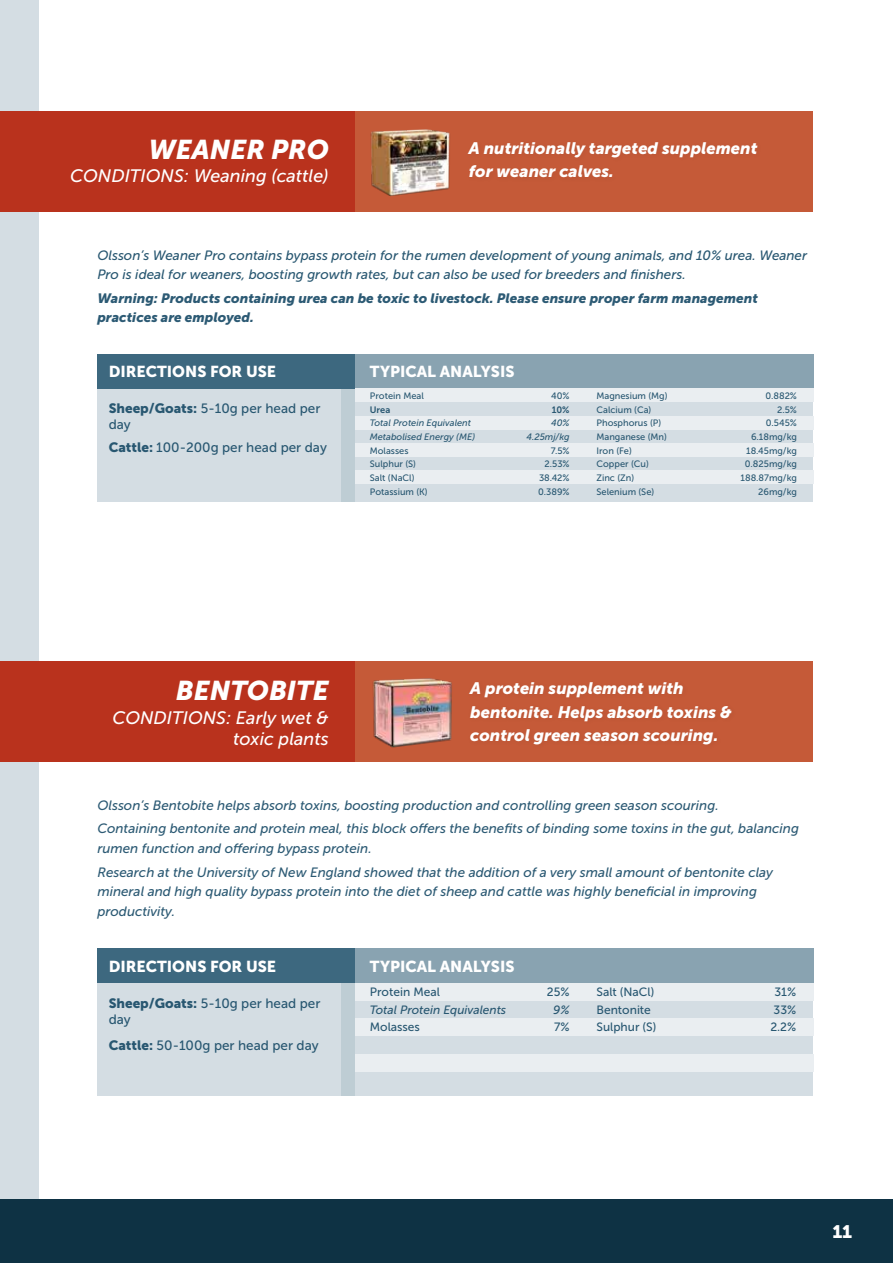
<style>
.page{position:relative;width:893px;height:1263px;background:#fff}
.page>*{position:absolute;margin:0;border:0;box-sizing:border-box;transform-origin:0 0}
.t1{font:italic 27px "Museo Sans 900";color:#fff}
.t2{font:italic 18px/21.6px "Museo Sans 500";color:#fff;text-align:right}
.t3{font:18px "Museo Sans 900";color:#fff}
.t4{font:italic 16.5px/23.7px "Museo Sans 900";color:#fff}
.t5{font:15.75px "Museo Sans 900";color:#fff}
.t6{font:italic 13.5px/23.7px "Museo Sans 500";color:#2c5a74}
.t7{font:italic 13.5px/19.5px "Museo Sans 500";color:#285771}
.t8{font:13.5px/16.2px "Museo Sans 500";color:#285771}
.t9{font:italic 13.5px/19.5px "Museo Sans 900";color:#2c5a74}
.t10{font:12px/17.7px "Museo Sans 500";color:#285771}
.t11{font:italic 12px "Museo Sans 500";color:#285771}
.t12{font:9.3px/13.6px "Museo Sans 500";color:#285771;text-align:right}
.t13{font:italic 9.3px/13.6px "Museo Sans 500";color:#285771;text-align:right}
.t14{font:9.3px "Museo Sans 700";color:#285771}
.s1{font-family:"Museo Sans 900"}
</style>
<div class="page">
<div style="left:0;top:0;width:38px;height:651px;background:#d4dde3"></div>
<div style="left:0;top:651px;width:38px;height:548px;background:#d4dde3"></div>
<div style="left:0;top:111px;width:355px;height:101px;background:#b9321d"></div>
<div style="left:355px;top:111px;width:458px;height:101px;background:#c55a38"></div>
<img style="left:370px;top:129px;width:80px;height:67px">
<div style="left:97px;top:354px;width:716px;height:148px;background:#d4dde3"></div>
<div style="left:355px;top:354px;width:458px;height:35px;background:#89a3b1"></div>
<div style="left:341px;top:378px;width:14px;height:124px;background:#becdd4"></div>
<div style="left:97px;top:354px;width:258px;height:35px;background:#3d687f"></div>
<div style="left:355px;top:389px;width:458px;height:13px;background:#eaeef1"></div>
<div style="left:355px;top:416px;width:458px;height:13px;background:#eaeef1"></div>
<div style="left:355px;top:443px;width:458px;height:14px;background:#eaeef1"></div>
<div style="left:355px;top:470px;width:458px;height:14px;background:#eaeef1"></div>
<div style="left:0;top:661px;width:355px;height:101px;background:#b9321d"></div>
<div style="left:355px;top:661px;width:458px;height:101px;background:#c55a38"></div>
<div style="left:97px;top:948px;width:716px;height:148px;background:#d4dde3"></div>
<div style="left:355px;top:983px;width:458px;height:18px;background:#eaeef1"></div>
<div style="left:355px;top:1018px;width:458px;height:18px;background:#eaeef1"></div>
<div style="left:355px;top:1054px;width:458px;height:17px;background:#eaeef1"></div>
<div style="left:355px;top:948px;width:458px;height:35px;background:#89a3b1"></div>
<div style="left:341px;top:973px;width:14px;height:123px;background:#becdd4"></div>
<div style="left:97px;top:948px;width:258px;height:35px;background:#3d687f"></div>
<img style="left:372px;top:678px;width:80px;height:70px">
<div style="left:0;top:1199px;width:893px;height:64px;background:#0e3244"></div>
<h1 class="t1" style="left:149px;top:134px;width:182px">WEANER PRO</h1>
<h2 class="t2" style="left:70px;top:165px;width:260px">CONDITIONS: Weaning (cattle)</h2>
<p class="t4" style="left:469px;top:136px;width:290px">A nutritionally targeted supplement for weaner calves.</p>
<p class="t7" style="left:97px;top:245px;width:711px">Olsson’s Weaner Pro contains bypass protein for the rumen development of young animals, and 10% urea. Weaner<br>Pro is ideal for weaners, boosting growth rates, but can also be used for breeders and finishers.</p>
<p class="t9" style="left:97px;top:288px;width:662px">Warning: Products containing urea can be toxic to livestock. Please ensure proper farm management practices are employed.</p>
<p class="t5" style="left:109px;top:363px;width:169px">DIRECTIONS FOR USE</p>
<p class="t5" style="left:370px;top:363px;width:146px">TYPICAL ANALYSIS</p>
<p class="t8" style="left:109px;top:400px;width:213px"><span class="s1">Sheep/Goats:</span> 5-10g per head per day</p>
<p class="t8" style="left:109px;top:439px;width:220px"><span class="s1">Cattle:</span> 100-200g per head per day</p>
<p class="t12" style="left:370px;top:389px;width:56px">Protein Meal</p>
<p class="t14" style="left:370px;top:404px;width:22px">Urea</p>
<p class="t13" style="left:370px;top:416px;width:107px;text-align:left">Total Protein Equivalent<br>Metabolised Energy (ME)</p>
<p class="t12" style="left:370px;top:444px;width:59px;text-align:left">Molasses<br>Sulphur (S)<br>Salt (NaCl)<br>Potassium (K)</p>
<p class="t12" style="left:551px;top:389px;width:20px">40%</p>
<p class="t14" style="left:552px;top:404px;width:19px">10%</p>
<p class="t13" style="left:527px;top:416px;width:45px">40%<br>4.25mj/kg</p>
<p class="t12" style="left:538px;top:444px;width:33px">7.5%<br>2.53%<br>38.42%<br>0.389%</p>
<p class="t12" style="left:596px;top:389px;width:73px;text-align:left">Magnesium (Mg)<br>Calcium (Ca)<br>Phosphorus (P)<br>Manganese (Mn)<br>Iron (Fe)<br>Copper (Cu)<br>Zinc (Zn)<br>Selenium (Se)</p>
<p class="t12" style="left:740px;top:389px;width:58px">0.882%<br>2.5%<br>0.545%<br>6.18mg/kg<br>18.45mg/kg<br>0.825mg/kg<br>188.87mg/kg<br>26mg/kg</p>
<h1 class="t1" style="left:176px;top:675px;width:154px">BENTOBITE</h1>
<h2 class="t2" style="left:112px;top:707px;width:218px">CONDITIONS: Early wet &amp; toxic plants</h2>
<p class="t4" style="left:470px;top:676px;width:263px">A protein supplement with bentonite. Helps absorb toxins &amp; control green season scouring.</p>
<p class="t6" style="left:97px;top:793px;width:703px">Olsson’s Bentobite helps absorb toxins, boosting production and controlling green season scouring.<br>Containing bentonite and protein meal, this block offers the benefits of binding some toxins in the gut, balancing</p>
<p class="t6" style="left:97px;top:836px;width:677px">rumen function and offering bypass protein.<br>Research at the University of New England showed that the addition of a very small amount of bentonite clay</p>
<p class="t6" style="left:97px;top:882px;width:661px;line-height:19.5px">mineral and high quality bypass protein into the diet of sheep and cattle was highly beneficial in improving productivity.</p>
<p class="t5" style="left:109px;top:957px;width:169px">DIRECTIONS FOR USE</p>
<p class="t8" style="left:109px;top:995px;width:213px"><span class="s1">Sheep/Goats:</span> 5-10g per head per day</p>
<p class="t8" style="left:109px;top:1037px;width:212px"><span class="s1">Cattle:</span> 50-100g per head per day</p>
<p class="t5" style="left:370px;top:957px;width:146px">TYPICAL ANALYSIS</p>
<p class="t10" style="left:370px;top:983px;width:72px">Protein Meal</p>
<p class="t11" style="left:370px;top:1003px;width:138px">Total Protein Equivalents</p>
<p class="t10" style="left:370px;top:1018px;width:52px">Molasses</p>
<p class="t10" style="left:547px;top:983px;width:24px">25%</p>
<p class="t11" style="left:553px;top:1003px;width:18px">9%</p>
<p class="t10" style="left:554px;top:1018px;width:17px">7%</p>
<p class="t10" style="left:596px;top:983px;width:61px">Salt (NaCl)<br>Bentonite<br>Sulphur (S)</p>
<p class="t10" style="left:770px;top:983px;width:27px;text-align:center">31%<br>33%<br>2.2%</p>
<h2 class="t3" style="left:832px;top:1221px;width:21px">11</h2>
</div>
